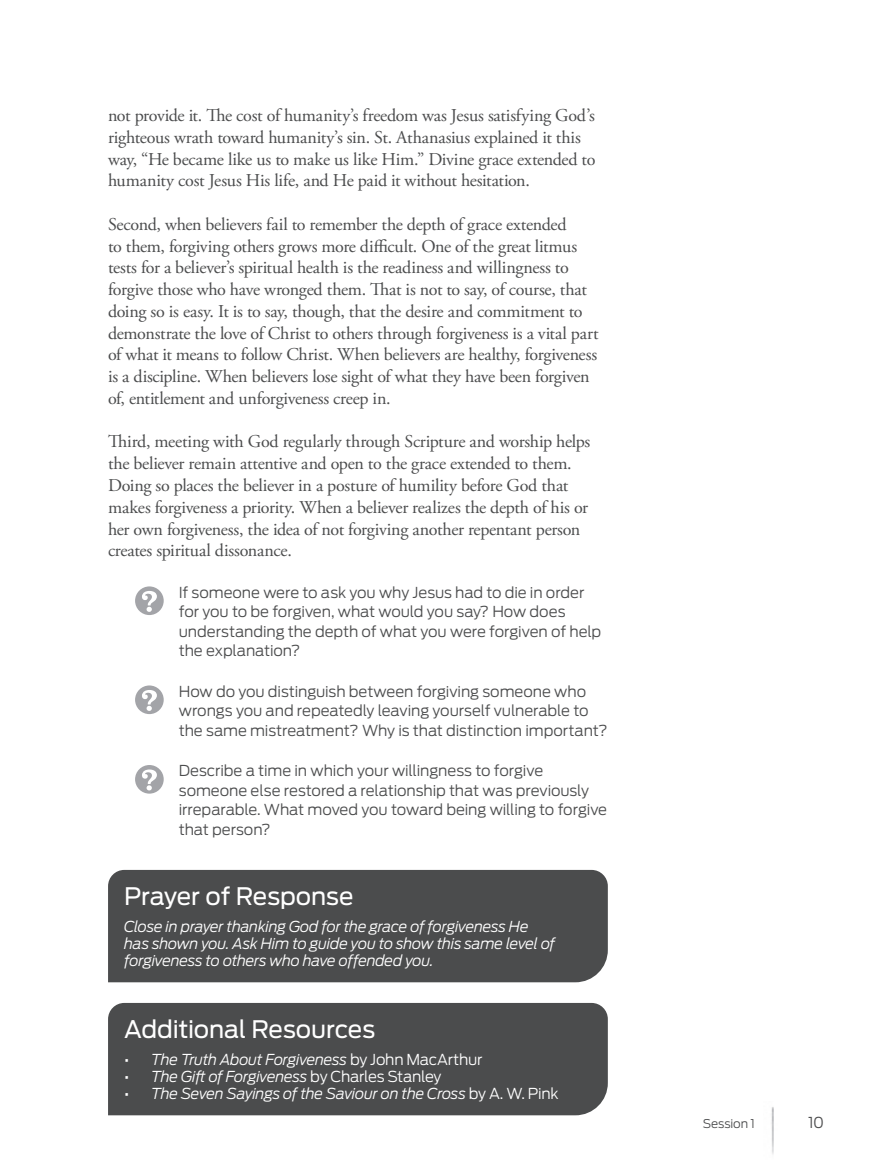
<style>
.page{position:relative;width:878px;height:1175px;background:#fff}
.page>*{position:absolute;margin:0;border:0;box-sizing:border-box;transform-origin:0 0}
.subhead9_box{font:24px "Antenna";letter-spacing:-.005em;color:#fff}
.body_no_indent{font:18px/21.8px "Adobe Garamond Pro";letter-spacing:-.015em;color:#4b4c4d}
.questions{font:300 15px/19.5px "Antenna";letter-spacing:-.01em;color:#4b4c4d}
.body4_box{font:italic 300 15px/17.2px "Antenna";letter-spacing:-.02em;color:#fff}
.t1{font:300 12px "Antenna";letter-spacing:-.01em;color:#4b4c4d}
.s1{font-weight:400;font-style:normal}
.s2{font-style:normal}
</style>
<div class="page">
<img style="left:771px;top:1107px;width:3px;height:47px">
<svg style="left:135px;top:586px;width:29px;height:29px"></svg>
<svg style="left:135px;top:685px;width:29px;height:29px"></svg>
<svg style="left:135px;top:765px;width:29px;height:28px"></svg>
<div style="left:108px;top:870px;width:500px;height:112px;background:#4b4c4d"></div>
<div style="left:108px;top:1003px;width:500px;height:112px;background:#4b4c4d"></div>
<p class="body_no_indent" style="left:108px;top:105px;width:489px">not provide it. The cost of humanity’s freedom was Jesus satisfying God’s righteous wrath toward humanity’s sin. St. Athanasius explained it this way, “He became like us to make us like Him.” Divine grace extended to humanity cost Jesus His life, and He paid it without hesitation.</p>
<p class="body_no_indent" style="left:108px;top:214px;width:492px">Second, when believers fail to remember the depth of grace extended<br>to them, forgiving others grows more difficult. One of the great litmus tests for a believer’s spiritual health is the readiness and willingness to forgive those who have wronged them. That is not to say, of course, that doing so is easy. It is to say, though, that the desire and commitment to demonstrate the love of Christ to others through forgiveness is a vital part of what it means to follow Christ. When believers are healthy, forgiveness is a discipline. When believers lose sight of what they have been forgiven of, entitlement and unforgiveness creep in.</p>
<p class="body_no_indent" style="left:108px;top:431px;width:484px">Third, meeting with God regularly through Scripture and worship helps the believer remain attentive and open to the grace extended to them.<br>Doing so places the believer in a posture of humility before God that makes forgiveness a priority. When a believer realizes the depth of his or her own forgiveness, the idea of not forgiving another repentant person creates spiritual dissonance.</p>
<p class="questions" style="left:179px;top:582px;width:424px">If someone were to ask you why Jesus had to die in order for you to be forgiven, what would you say? How does understanding the depth of what you were forgiven of help the explanation?</p>
<p class="questions" style="left:179px;top:681px;width:430px">How do you distinguish between forgiving someone who wrongs you and repeatedly leaving yourself vulnerable to the same mistreatment? Why is that distinction important?</p>
<p class="questions" style="left:179px;top:761px;width:430px">Describe a time in which your willingness to forgive someone else restored a relationship that was previously irreparable. What moved you toward being willing to forgive that person?</p>
<p class="subhead9_box" style="left:124px;top:882px;width:231px">Prayer of Response</p>
<p class="body4_box" style="left:124px;top:917px;width:432px">Close in prayer thanking God for the grace of forgiveness He has shown you. Ask Him to guide you to show this same level of forgiveness to others who have offended you.</p>
<p class="subhead9_box" style="left:124px;top:1015px;width:252px">Additional Resources</p>
<p class="body4_box" style="left:124px;top:1050px;width:359px"><span class="s1">•</span> The Truth About Forgiveness <span class="s2">by John MacArthur</span></p>
<p class="body4_box" style="left:124px;top:1067px;width:319px"><span class="s1">•</span> The Gift of Forgiveness <span class="s2">by Charles Stanley</span></p>
<p class="body4_box" style="left:124px;top:1084px;width:436px"><span class="s1">•</span> The Seven Sayings of the Saviour on the Cross <span class="s2">by A. W. Pink</span></p>
<p class="t1" style="left:703px;top:1116px;width:53px">Session 1</p>
<p class="questions" style="left:808px;top:1112px;width:17px">10</p>
</div>
